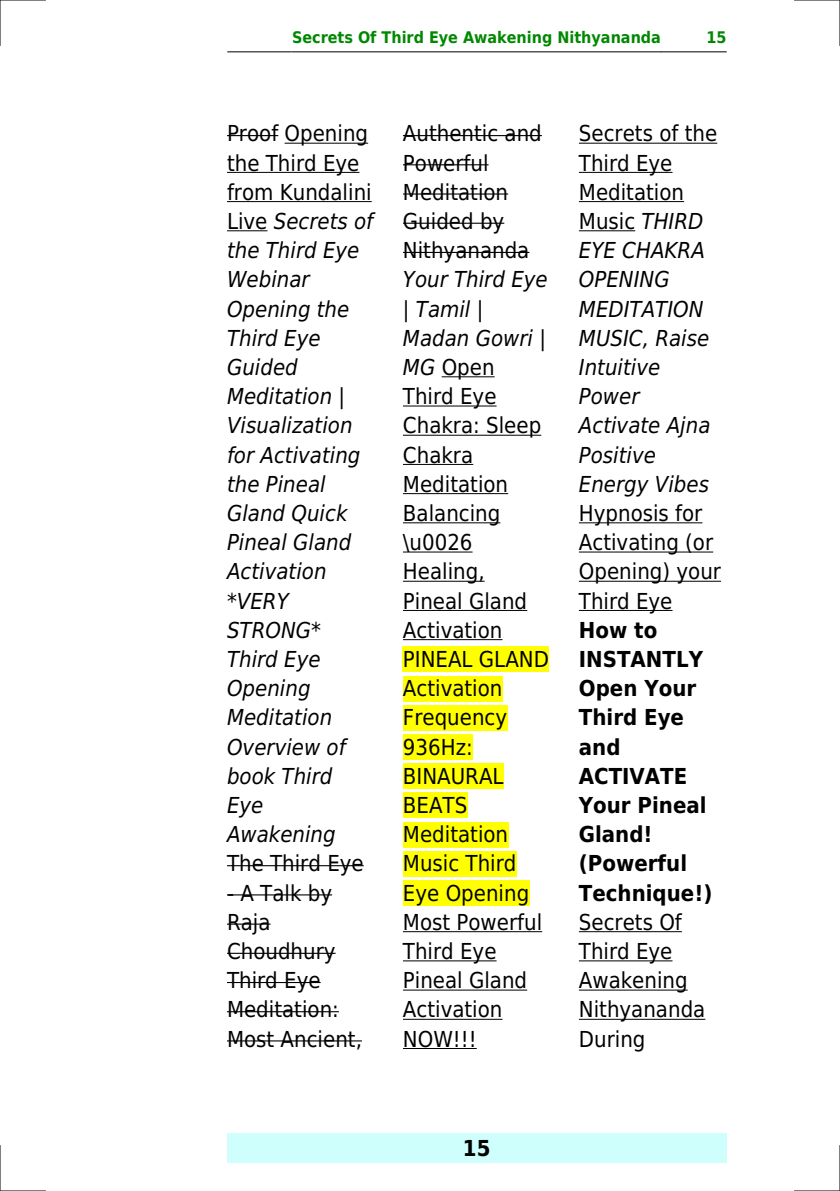
<style>
.page{position:relative;width:840px;height:1191px;background:#fff}
.page>*{position:absolute;margin:0;border:0;box-sizing:border-box;transform-origin:0 0}
.t1{font:22px/29.2px "DejaVu Sans Condensed";color:#000}
.t2{font:italic 22px/29.2px "DejaVu Sans Condensed";color:#000}
.t3{font:700 22px/29.2px "DejaVu Sans Condensed";color:#000}
.t4{font:700 16px "DejaVu Sans Condensed";color:#080}
.s1{font-style:normal}
.s2{font-style:italic}
</style>
<div class="page">
<hr style="left:227px;top:51px;width:64px;height:1px;background:#000">
<hr style="left:292px;top:51px;width:368px;height:1px;background:#000">
<hr style="left:661px;top:51px;width:64px;height:1px;background:#000">
<div style="left:227px;top:1133px;width:499px;height:29px;background:#cffffc"></div>
<hr style="left:227px;top:135px;width:51px;height:1px;background:#000">
<hr style="left:284px;top:143px;width:84px;height:1px;background:#000">
<hr style="left:227px;top:172px;width:132px;height:1px;background:#000">
<hr style="left:227px;top:201px;width:144px;height:1px;background:#000">
<hr style="left:227px;top:230px;width:40px;height:1px;background:#000">
<hr style="left:227px;top:865px;width:136px;height:1px;background:#000">
<hr style="left:227px;top:894px;width:105px;height:1px;background:#000">
<hr style="left:227px;top:923px;width:43px;height:1px;background:#000">
<hr style="left:227px;top:952px;width:108px;height:2px;background:#000">
<hr style="left:227px;top:982px;width:93px;height:1px;background:#000">
<hr style="left:227px;top:1011px;width:112px;height:1px;background:#000">
<hr style="left:227px;top:1040px;width:135px;height:1px;background:#000">
<hr style="left:403px;top:135px;width:138px;height:1px;background:#000">
<hr style="left:403px;top:164px;width:85px;height:1px;background:#000">
<hr style="left:403px;top:193px;width:105px;height:2px;background:#000">
<hr style="left:403px;top:223px;width:101px;height:1px;background:#000">
<hr style="left:403px;top:252px;width:126px;height:1px;background:#000">
<hr style="left:441px;top:376px;width:53px;height:1px;background:#000">
<hr style="left:403px;top:405px;width:93px;height:1px;background:#000">
<hr style="left:403px;top:435px;width:138px;height:1px;background:#000">
<hr style="left:403px;top:464px;width:70px;height:1px;background:#000">
<hr style="left:403px;top:493px;width:105px;height:1px;background:#000">
<hr style="left:403px;top:522px;width:97px;height:1px;background:#000">
<hr style="left:403px;top:551px;width:69px;height:1px;background:#000">
<hr style="left:403px;top:581px;width:81px;height:1px;background:#000">
<hr style="left:403px;top:610px;width:124px;height:1px;background:#000">
<hr style="left:403px;top:639px;width:99px;height:1px;background:#000">
<div style="left:403px;top:646px;width:145px;height:26px;background:#ff0"></div>
<div style="left:403px;top:676px;width:99px;height:25px;background:#ff0"></div>
<div style="left:403px;top:705px;width:104px;height:25px;background:#ff0"></div>
<div style="left:403px;top:734px;width:69px;height:26px;background:#ff0"></div>
<div style="left:403px;top:763px;width:100px;height:26px;background:#ff0"></div>
<div style="left:403px;top:792px;width:64px;height:26px;background:#ff0"></div>
<div style="left:403px;top:821px;width:105px;height:26px;background:#ff0"></div>
<div style="left:403px;top:851px;width:113px;height:25px;background:#ff0"></div>
<div style="left:403px;top:880px;width:126px;height:25px;background:#ff0"></div>
<hr style="left:403px;top:931px;width:139px;height:1px;background:#000">
<hr style="left:403px;top:960px;width:93px;height:1px;background:#000">
<hr style="left:403px;top:989px;width:124px;height:1px;background:#000">
<hr style="left:403px;top:1018px;width:99px;height:1px;background:#000">
<hr style="left:403px;top:1048px;width:73px;height:1px;background:#000">
<hr style="left:578px;top:143px;width:138px;height:1px;background:#000">
<hr style="left:578px;top:172px;width:94px;height:1px;background:#000">
<hr style="left:578px;top:201px;width:105px;height:1px;background:#000">
<hr style="left:578px;top:230px;width:57px;height:1px;background:#000">
<hr style="left:578px;top:522px;width:124px;height:1px;background:#000">
<hr style="left:578px;top:551px;width:134px;height:1px;background:#000">
<hr style="left:578px;top:581px;width:142px;height:1px;background:#000">
<hr style="left:578px;top:610px;width:94px;height:1px;background:#000">
<hr style="left:578px;top:931px;width:103px;height:1px;background:#000">
<hr style="left:578px;top:960px;width:94px;height:1px;background:#000">
<hr style="left:578px;top:989px;width:109px;height:1px;background:#000">
<hr style="left:578px;top:1018px;width:127px;height:1px;background:#000">
<hr style="left:0;top:0;width:45px;height:1px;background:#000">
<hr style="left:794px;top:0;width:45px;height:1px;background:#000">
<hr style="left:0;top:1190px;width:45px;height:1px;background:#000">
<hr style="left:794px;top:1190px;width:45px;height:1px;background:#000">
<hr style="left:0;top:0;width:1px;height:45px;background:#000">
<hr style="left:0;top:1145px;width:1px;height:46px;background:#000">
<hr style="left:839px;top:0;width:1px;height:45px;background:#000">
<hr style="left:839px;top:1145px;width:1px;height:46px;background:#000">
<p class="t4" style="left:292px;top:29px;width:370px">Secrets Of Third Eye Awakening Nithyananda</p>
<p class="t4" style="left:706px;top:29px;width:22px">15</p>
<p class="t2" style="left:227px;top:119px;width:148px"><span class="s1">Proof Opening the Third Eye from Kundalini<br>Live</span> Secrets of the Third Eye<br>Webinar<br>Opening the<br>Third Eye<br>Guided<br>Meditation |<br>Visualization for Activating the Pineal<br>Gland Quick<br>Pineal Gland<br>Activation *VERY<br>STRONG*<br>Third Eye<br>Opening<br>Meditation<br>Overview of book Third<br>Eye<br>Awakening</p>
<p class="t1" style="left:227px;top:849px;width:138px">The Third Eye</p>
<p class="t1" style="left:227px;top:878px;width:136px">- A Talk by<br>Raja<br>Choudhury<br>Third Eye<br>Meditation:<br>Most Ancient,</p>
<p class="t1" style="left:403px;top:119px;width:140px">Authentic and<br>Powerful<br>Meditation<br>Guided by<br>Nithyananda</p>
<p class="t1" style="left:403px;top:265px;width:147px"><span class="s2">Your Third Eye | Tamil |<br>Madan Gowri |<br>MG</span> Open<br>Third Eye<br>Chakra: Sleep<br>Chakra<br>Meditation<br>Balancing \u0026<br>Healing,<br>Pineal Gland<br>Activation<br>PINEAL GLAND<br>Activation<br>Frequency<br>936Hz:<br>BINAURAL<br>BEATS<br>Meditation<br>Music Third<br>Eye Opening<br>Most Powerful<br>Third Eye<br>Pineal Gland<br>Activation<br>NOW!!!</p>
<p class="t2" style="left:578px;top:119px;width:140px"><span class="s1">Secrets of the<br>Third Eye<br>Meditation<br>Music</span> THIRD<br>EYE CHAKRA<br>OPENING<br>MEDITATION<br>MUSIC, Raise<br>Intuitive<br>Power<br>Activate Ajna<br>Positive<br>Energy Vibes</p>
<p class="t1" style="left:578px;top:499px;width:143px">Hypnosis for<br>Activating (or<br>Opening) your<br>Third Eye</p>
<p class="t3" style="left:578px;top:615px;width:135px">How to<br>INSTANTLY<br>Open Your<br>Third Eye and<br>ACTIVATE<br>Your Pineal<br>Gland! (Powerful<br>Technique!)</p>
<p class="t1" style="left:578px;top:907px;width:128px">Secrets Of<br>Third Eye<br>Awakening<br>Nithyananda<br>During</p>
<p class="t3" style="left:462px;top:1133px;width:29px">15</p>
</div>
